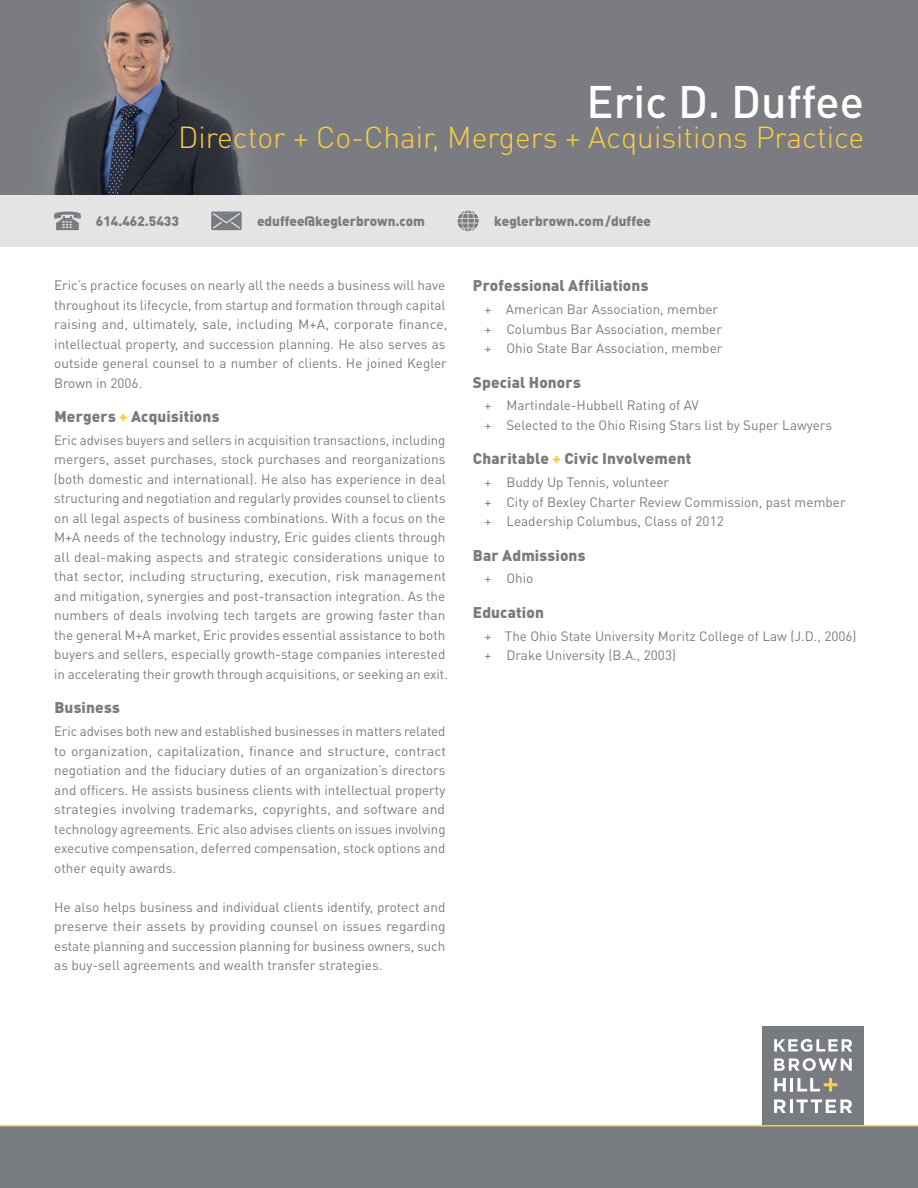
<style>
.page{position:relative;width:918px;height:1188px;background:#fff}
.page>*{position:absolute;margin:0;border:0;box-sizing:border-box;transform-origin:0 0}
.t1{font:500 45px "DIN Pro";color:#fff}
.t2{font:300 30px "DIN Pro";color:#fdce43}
.t3{font:900 15.3px "DIN Pro";letter-spacing:.01em;color:#787c81}
.t4{font:13.5px/19.5px "DIN Pro";color:#787c81}
.t5{font:900 13.5px "DIN Pro";color:#787c81}
.s1{color:#fdce43}
</style>
<div class="page">
<div style="left:0;top:1125px;width:918px;height:63px;background:#787c81"></div>
<div style="left:762px;top:1026px;width:102px;height:99px;background:#787c81"></div>
<hr style="left:790px;top:1099px;width:3px;height:14px;background:#fff">
<svg style="left:774px;top:1039px;width:78px;height:13px"></svg>
<svg style="left:774px;top:1099px;width:12px;height:14px"></svg>
<svg style="left:796px;top:1099px;width:56px;height:14px"></svg>
<svg style="left:774px;top:1058px;width:78px;height:13px"></svg>
<svg style="left:774px;top:1078px;width:12px;height:14px"></svg>
<hr style="left:790px;top:1078px;width:3px;height:14px;background:#fff">
<svg style="left:797px;top:1078px;width:40px;height:14px"></svg>
<div style="left:0;top:194px;width:918px;height:53px;background:#e3e4e3"></div>
<hr style="left:0;top:1125px;width:918px;height:2px;background:#fdce43">
<svg style="left:211px;top:212px;width:31px;height:18px"></svg>
<svg style="left:54px;top:211px;width:27px;height:19px"></svg>
<svg style="left:458px;top:210px;width:21px;height:21px"></svg>
<img style="left:0;top:0;width:918px;height:194px">
<h1 class="t1" style="left:587px;top:71px;width:279px">Eric D. Duffee</h1>
<h2 class="t2" style="left:178px;top:116px;width:687px">Director + Co-Chair, Mergers + Acquisitions Practice</h2>
<p class="t5" style="left:96px;top:212px;width:84px">614.462.5433</p>
<p class="t5" style="left:257px;top:212px;width:169px">eduffee@keglerbrown.com</p>
<p class="t5" style="left:494px;top:212px;width:158px">keglerbrown.com/duffee</p>
<p class="t4" style="left:54px;top:275px;width:395px">Eric’s practice focuses on nearly all the needs a business will have throughout its lifecycle, from startup and formation through capital raising and, ultimately, sale, including M+A, corporate finance, intellectual property, and succession planning. He also serves as outside general counsel to a number of clients. He joined Kegler Brown in 2006.</p>
<p class="t3" style="left:54px;top:406px;width:166px">Mergers <span class="s1">+</span> Acquisitions</p>
<p class="t4" style="left:54px;top:430px;width:396px">Eric advises buyers and sellers in acquisition transactions, including mergers, asset purchases, stock purchases and reorganizations (both domestic and international). He also has experience in deal structuring and negotiation and regularly provides counsel to clients on all legal aspects of business combinations. With a focus on the M+A needs of the technology industry, Eric guides clients through all deal-making aspects and strategic considerations unique to that sector, including structuring, execution, risk management and mitigation, synergies and post-transaction integration. As the numbers of deals involving tech targets are growing faster than the general M+A market, Eric provides essential assistance to both buyers and sellers, especially growth-stage companies interested in accelerating their growth through acquisitions, or seeking an exit.</p>
<p class="t3" style="left:54px;top:697px;width:67px">Business</p>
<p class="t4" style="left:54px;top:721px;width:393px;text-align:justify">Eric advises both new and established businesses in matters related to organization, capitalization, finance and structure, contract negotiation and the fiduciary duties of an organization’s directors and officers. He assists business clients with intellectual property strategies involving trademarks, copyrights, and software and technology agreements. Eric also advises clients on issues involving executive compensation, deferred compensation, stock options and other equity awards.</p>
<p class="t4" style="left:54px;top:896px;width:393px;text-align:justify">He also helps business and individual clients identify, protect and preserve their assets by providing counsel on issues regarding estate planning and succession planning for business owners, such as buy-sell agreements and wealth transfer strategies.</p>
<p class="t3" style="left:473px;top:276px;width:177px">Professional Affiliations</p>
<p class="t4" style="left:484px;top:299px;width:240px">+ American Bar Association, member + Columbus Bar Association, member + Ohio State Bar Association, member</p>
<p class="t3" style="left:473px;top:372px;width:109px">Special Honors</p>
<p class="t4" style="left:484px;top:395px;width:349px">+ Martindale-Hubbell Rating of AV<br>+ Selected to the Ohio Rising Stars list by Super Lawyers</p>
<p class="t3" style="left:473px;top:449px;width:220px">Charitable <span class="s1">+</span> Civic Involvement</p>
<p class="t4" style="left:484px;top:472px;width:363px">+ Buddy Up Tennis, volunteer<br>+ City of Bexley Charter Review Commission, past member + Leadership Columbus, Class of 2012</p>
<p class="t3" style="left:473px;top:545px;width:114px">Bar Admissions</p>
<p class="t4" style="left:484px;top:568px;width:50px">+ Ohio</p>
<p class="t3" style="left:473px;top:602px;width:73px">Education</p>
<p class="t4" style="left:484px;top:626px;width:374px">+ The Ohio State University Moritz College of Law (J.D., 2006) + Drake University (B.A., 2003)</p>
</div>
